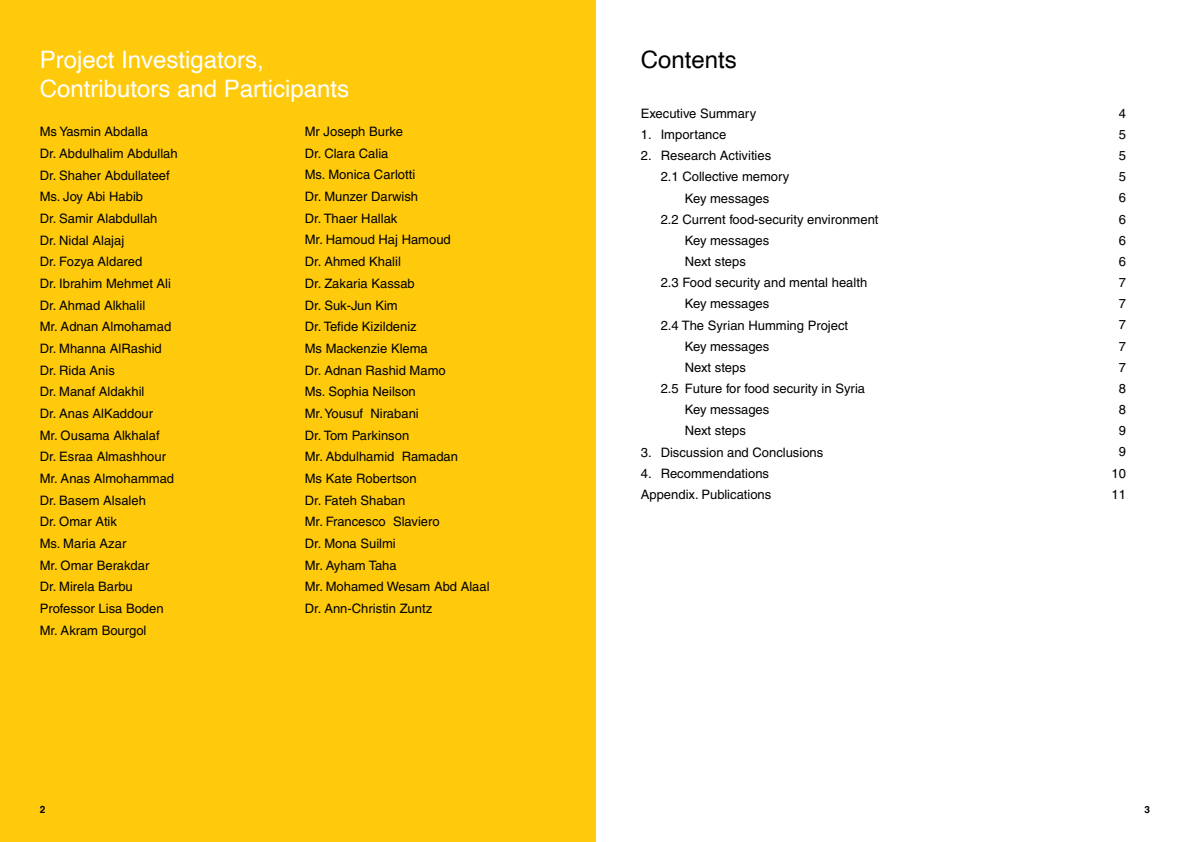
<style>
.page{position:relative;width:1191px;height:842px;background:#fff}
.page>*{position:absolute;margin:0;border:0;box-sizing:border-box;transform-origin:0 0}
.t1{font:24px/29px "Helvetica";color:#fff}
.t2{font:24px "Helvetica";color:#000}
.t3{font:13px/21.7px "Helvetica LT";color:#000}
.t4{font:700 10px "Helvetica";color:#000}
</style>
<div class="page">
<div style="left:0;top:0;width:595px;height:842px;background:#feca0b"></div>
<h1 class="t1" style="left:40px;top:46px;width:311px">Project Investigators,<br>Contributors and Participants</h1>
<h1 class="t2" style="left:641px;top:41px;width:98px">Contents</h1>
<p class="t3" style="left:641px;top:102px;width:117px">Executive Summary</p>
<p class="t3" style="left:641px;top:124px;width:87px">1. Importance</p>
<p class="t3" style="left:641px;top:145px;width:132px">2. Research Activities</p>
<p class="t3" style="left:660px;top:166px;width:130px">2.1 Collective memory</p>
<p class="t3" style="left:685px;top:187px;width:86px">Key messages</p>
<p class="t3" style="left:660px;top:208px;width:219px">2.2 Current food-security environment</p>
<p class="t3" style="left:685px;top:229px;width:86px">Key messages</p>
<p class="t3" style="left:685px;top:251px;width:63px">Next steps</p>
<p class="t3" style="left:660px;top:272px;width:208px">2.3 Food security and mental health</p>
<p class="t3" style="left:685px;top:293px;width:86px">Key messages</p>
<p class="t3" style="left:660px;top:314px;width:189px">2.4 The Syrian Humming Project</p>
<p class="t3" style="left:685px;top:335px;width:86px">Key messages</p>
<p class="t3" style="left:685px;top:356px;width:63px">Next steps</p>
<p class="t3" style="left:660px;top:378px;width:206px">2.5 Future for food security in Syria</p>
<p class="t3" style="left:685px;top:399px;width:86px">Key messages</p>
<p class="t3" style="left:685px;top:420px;width:63px">Next steps</p>
<p class="t3" style="left:641px;top:441px;width:184px">3. Discussion and Conclusions</p>
<p class="t3" style="left:641px;top:462px;width:132px;line-height:21.2px">4. Recommendations<br>Appendix. Publications</p>
<p class="t3" style="left:305px;top:121px;width:186px">Mr Joseph Burke<br>Dr. Clara Calia<br>Ms. Monica Carlotti<br>Dr. Munzer Darwish<br>Dr. Thaer Hallak<br>Mr. Hamoud Haj Hamoud<br>Dr. Ahmed Khalil<br>Dr. Zakaria Kassab<br>Dr. Suk-Jun Kim<br>Dr. Tefide Kizildeniz<br>Ms Mackenzie Klema<br>Dr. Adnan Rashid Mamo<br>Ms. Sophia Neilson<br>Mr. Yousuf Nirabani<br>Dr. Tom Parkinson<br>Mr. Abdulhamid Ramadan<br>Ms Kate Robertson<br>Dr. Fateh Shaban<br>Mr. Francesco Slaviero<br>Dr. Mona Suilmi<br>Mr. Ayham Taha<br>Mr. Mohamed Wesam Abd Alaal<br>Dr. Ann-Christin Zuntz</p>
<p class="t3" style="left:40px;top:121px;width:140px">Ms Yasmin Abdalla<br>Dr. Abdulhalim Abdullah<br>Dr. Shaher Abdullateef<br>Ms. Joy Abi Habib<br>Dr. Samir Alabdullah<br>Dr. Nidal Alajaj<br>Dr. Fozya Aldared<br>Dr. Ibrahim Mehmet Ali<br>Dr. Ahmad Alkhalil<br>Mr. Adnan Almohamad<br>Dr. Mhanna AlRashid<br>Dr. Rida Anis<br>Dr. Manaf Aldakhil<br>Dr. Anas AlKaddour<br>Mr. Ousama Alkhalaf<br>Dr. Esraa Almashhour<br>Mr. Anas Almohammad<br>Dr. Basem Alsaleh<br>Dr. Omar Atik<br>Ms. Maria Azar<br>Mr. Omar Berakdar<br>Dr. Mirela Barbu<br>Professor Lisa Boden<br>Mr. Akram Bourgol</p>
<p class="t3" style="left:1111px;top:103px;width:16px;line-height:21.2px;text-align:center">4<br>5<br>5<br>5<br>6<br>6<br>6<br>6<br>7<br>7<br>7<br>7<br>7<br>8<br>8<br>9<br>9<br>10<br>11</p>
<p class="t4" style="left:40px;top:803px;width:7px">2</p>
<p class="t4" style="left:1144px;top:803px;width:7px">3</p>
</div>
